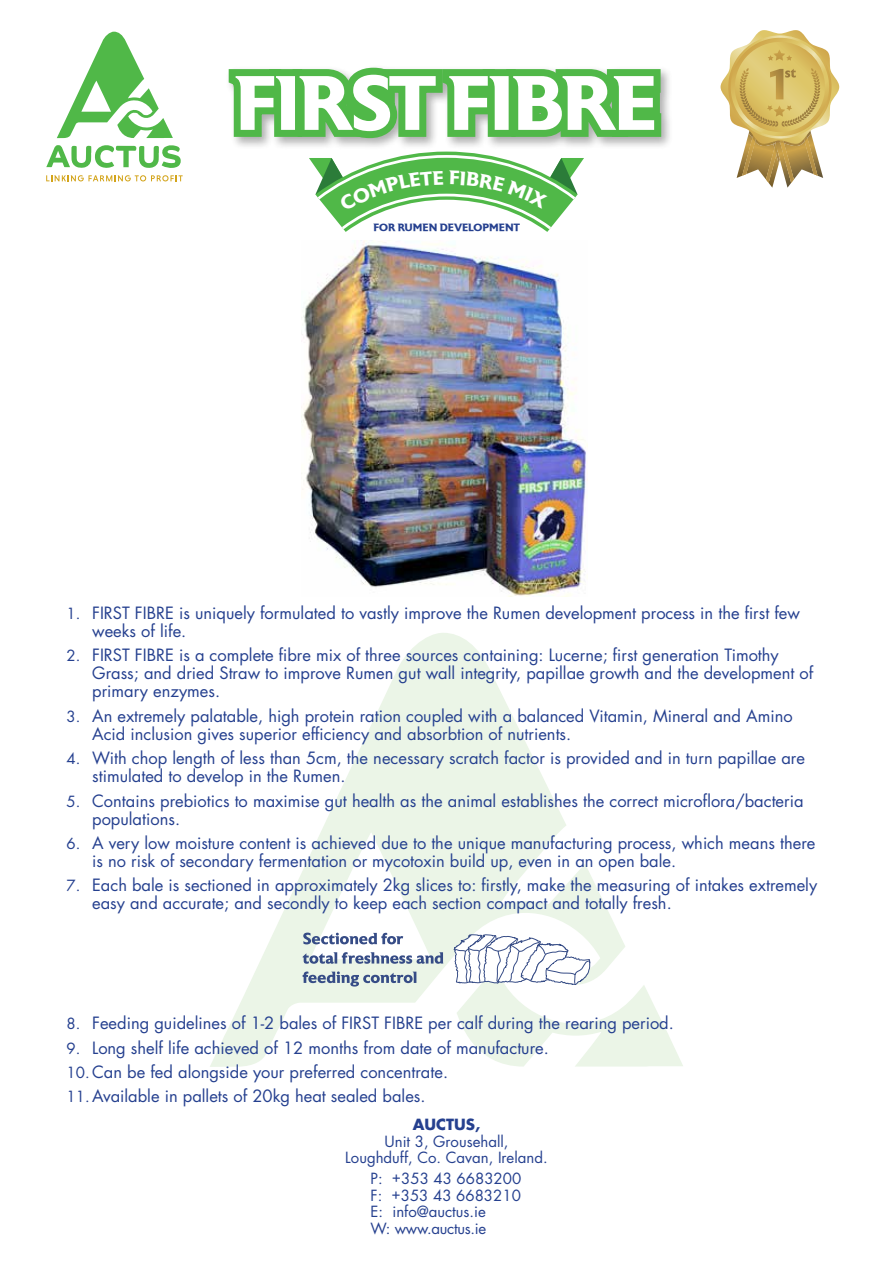
<style>
.page{position:relative;width:893px;height:1263px;background:#fff}
.page>*{position:absolute;margin:0;border:0;box-sizing:border-box;transform-origin:0 0}
.t1{font:700 76.95px "Astoria";letter-spacing:-.025em;color:#fff}
.t2{font:16.5px/18px "Futura";color:#25408f}
.t3{font:15px/16.5px "Futura";color:#25408f;text-align:center}
.t4{font:700 15px "Futura";color:#25408f}
.t5{font:700 10.5px "Astoria";color:#25408f}
.s1{font-size:15px}
</style>
<div class="page">
<svg style="left:210px;top:633px;width:473px;height:434px"></svg>
<svg style="left:46px;top:175px;width:137px;height:6px"></svg>
<svg style="left:57px;top:32px;width:116px;height:106px"></svg>
<svg style="left:46px;top:145px;width:135px;height:23px"></svg>
<img style="left:310px;top:515px;width:276px;height:82px">
<svg style="left:720px;top:30px;width:119px;height:158px"></svg>
<svg style="left:303px;top:932px;width:100px;height:12px"></svg>
<svg style="left:303px;top:952px;width:140px;height:12px"></svg>
<svg style="left:303px;top:971px;width:113px;height:15px;background:#aab8c4"></svg>
<svg style="left:452px;top:932px;width:138px;height:54px"></svg>
<img style="left:228px;top:67px;width:440px;height:448px">
<h1 class="t1" style="left:235px;top:58px;width:425px">FIRST FIBRE</h1>
<p class="t5" style="left:373px;top:221px;width:148px">FOR RUMEN DEVELOPMENT</p>
<p class="t2" style="left:92px;top:604px;width:709px;text-indent:-26px"><span class="s1">1.</span> FIRST FIBRE is uniquely formulated to vastly improve the Rumen development process in the first few weeks of life.</p>
<p class="t2" style="left:92px;top:646px;width:723px;text-indent:-26px"><span class="s1">2.</span> FIRST FIBRE is a complete fibre mix of three sources containing: Lucerne; first generation Timothy<br>Grass; and dried Straw to improve Rumen gut wall integrity, papillae growth and the development of primary enzymes.</p>
<p class="t2" style="left:92px;top:706px;width:702px;text-indent:-26px"><span class="s1">3.</span> An extremely palatable, high protein ration coupled with a balanced Vitamin, Mineral and Amino<br>Acid inclusion gives superior efficiency and absorbtion of nutrients.</p>
<p class="t2" style="left:92px;top:749px;width:714px;text-indent:-26px"><span class="s1">4.</span> With chop length of less than 5cm, the necessary scratch factor is provided and in turn papillae are stimulated to develop in the Rumen.</p>
<p class="t2" style="left:92px;top:791px;width:713px;text-indent:-26px"><span class="s1">5.</span> Contains prebiotics to maximise gut health as the animal establishes the correct microflora/bacteria populations.</p>
<p class="t2" style="left:92px;top:833px;width:725px;text-indent:-26px"><span class="s1">6.</span> A very low moisture content is achieved due to the unique manufacturing process, which means there is no risk of secondary fermentation or mycotoxin build up, even in an open bale.</p>
<p class="t2" style="left:92px;top:876px;width:727px;text-indent:-26px"><span class="s1">7.</span> Each bale is sectioned in approximately 2kg slices to: firstly, make the measuring of intakes extremely easy and accurate; and secondly to keep each section compact and totally fresh.</p>
<p class="t2" style="left:67px;top:1014px;width:609px"><span class="s1">8.</span> Feeding guidelines of 1-2 bales of FIRST FIBRE per calf during the rearing period.</p>
<p class="t2" style="left:67px;top:1038px;width:484px"><span class="s1">9.</span> Long shelf life achieved of 12 months from date of manufacture.</p>
<p class="t2" style="left:67px;top:1063px;width:383px"><span class="s1">10.</span> Can be fed alongside your preferred concentrate.</p>
<p class="t2" style="left:67px;top:1087px;width:360px"><span class="s1">11.</span> Available in pallets of 20kg heat sealed bales.</p>
<p class="t4" style="left:413px;top:1114px;width:69px">AUCTUS,</p>
<p class="t3" style="left:345px;top:1133px;width:204px">Unit 3, Grousehall,<br>Loughduff, Co. Cavan, Ireland.</p>
<p class="t3" style="left:371px;top:1170px;width:152px;text-align:left">P: +353 43 6683200<br>F: +353 43 6683210<br>E: info@auctus.ie<br>W: www.auctus.ie</p>
</div>
